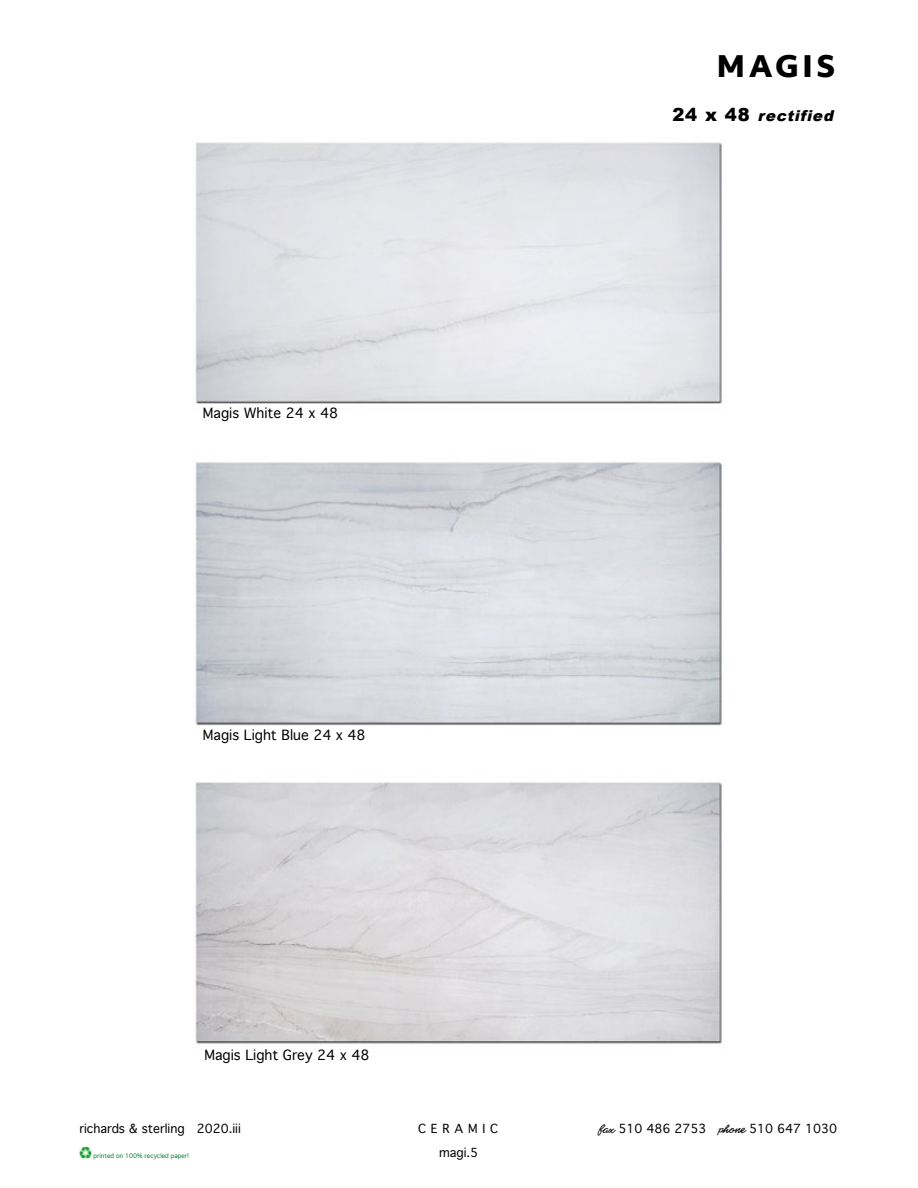
<style>
.page{position:relative;width:918px;height:1188px;background:#fff}
.page>*{position:absolute;margin:0;border:0;box-sizing:border-box;transform-origin:0 0}
.t1{font:800 28.5px "Objektiv Mk 1";letter-spacing:.13em;color:#000}
.t2{font:italic 900 15px "Arial";color:#000}
.t3{font:13.5px "Geneva";color:#000}
.t4{font:12px "Geneva";color:#000}
.t5{font:12px "Geneva";letter-spacing:.4em;color:#000}
.t6{font:6px "Geneva";color:#007e31}
.s1{font-style:normal;font-size:18px}
.s2{font-family:"CC Matinee Idol"}
</style>
<div class="page">
<svg style="left:79px;top:1146px;width:12px;height:13px"></svg>
<img style="left:195px;top:142px;width:527px;height:902px">
<h1 class="t1" style="left:717px;top:46px;width:120px">MAGIS</h1>
<p class="t3" style="left:203px;top:405px;width:137px">Magis White 24 x 48</p>
<p class="t3" style="left:203px;top:727px;width:164px">Magis Light Blue 24 x 48</p>
<p class="t3" style="left:204px;top:1047px;width:166px">Magis Light Grey 24 x 48</p>
<p class="t2" style="left:672px;top:105px;width:167px"><span class="s1">2 4 x 4 8</span> rectified</p>
<p class="t4" style="left:79px;top:1122px;width:163px">richards &amp; sterling 2020.iii</p>
<p class="t5" style="left:418px;top:1122px;width:81px">CERAMIC</p>
<p class="t4" style="left:598px;top:1122px;width:240px"><span class="s2">fax</span> 510 486 2753 <span class="s2">phone</span> 510 647 1030</p>
<p class="t6" style="left:94px;top:1153px;width:97px">printed on 100% recycled paper!</p>
<p class="t4" style="left:439px;top:1146px;width:41px">magi.5</p>
</div>
